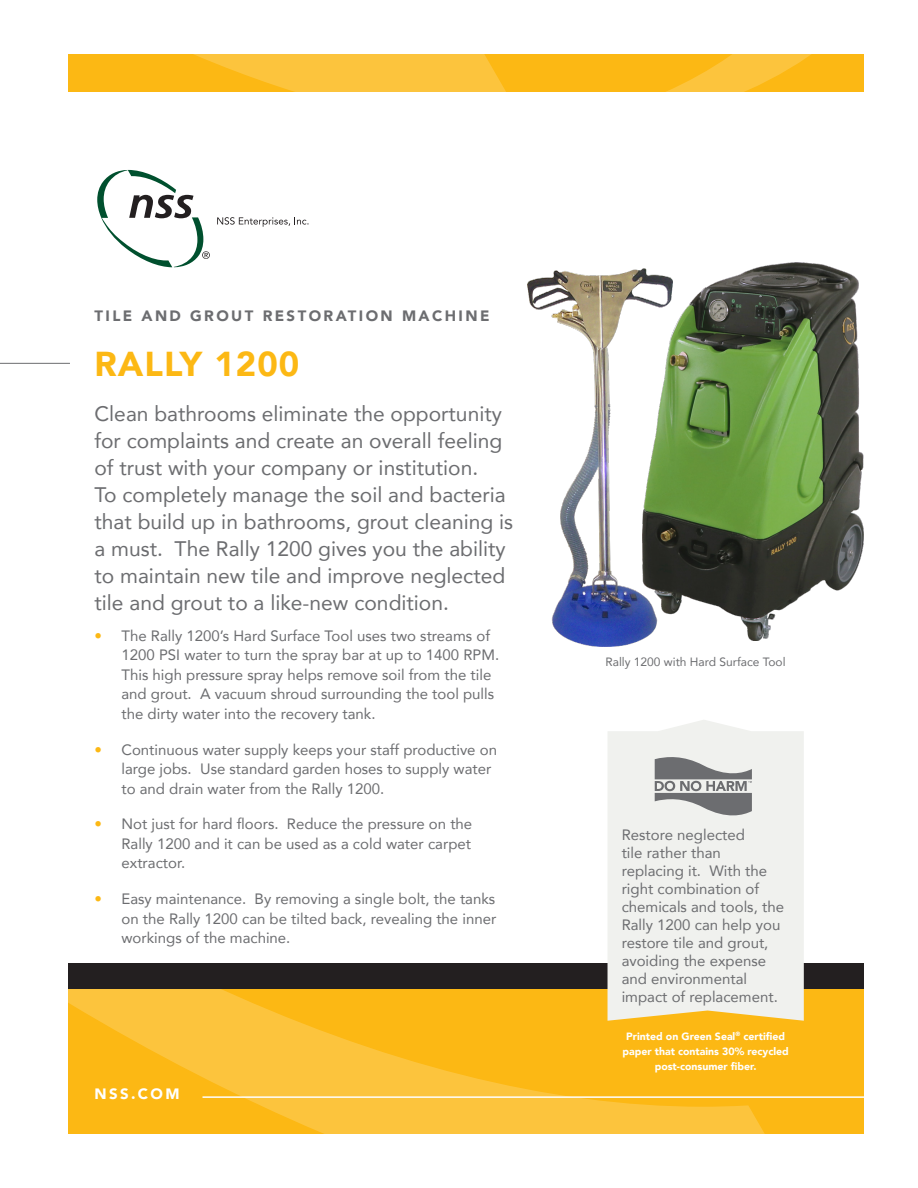
<style>
.page{position:relative;width:918px;height:1188px;background:#fff}
.page>*{position:absolute;margin:0;border:0;box-sizing:border-box;transform-origin:0 0}
.t1{font:900 34.5px "Avenir LT Com";letter-spacing:.03em;color:#fcb814}
.t2{font:21px/27px "Avenir LT Com";color:#6c6d70}
.t3{font:15px/19.5px "Avenir LT Com";color:#6c6d70}
.t4{font:900 15px "Avenir LT Com";letter-spacing:.16em;color:#6c6d70}
.t5{font:900 15px "Avenir LT Com";letter-spacing:.16em;color:#fff}
.t6{font:12px "Avenir LT Com";color:#6c6d70}
.t7{font:900 10.5px/15px "Avenir LT Com";color:#fff;text-align:center}
.s1{font-weight:500;color:#fcb814}
</style>
<div class="page">
<svg style="left:68px;top:988px;width:796px;height:146px;background:#fabb23"></svg>
<div style="left:68px;top:963px;width:796px;height:25px;background:#231f20"></div>
<hr style="left:0;top:363px;width:70px;height:1px;background:#6c6d70">
<svg style="left:97px;top:170px;width:113px;height:97px"></svg>
<svg style="left:217px;top:217px;width:92px;height:10px"></svg>
<svg style="left:68px;top:54px;width:796px;height:37px;background:#fcbd25"></svg>
<hr style="left:202px;top:1096px;width:689px;height:2px;background:#fff">
<div style="left:608px;top:720px;width:196px;height:301px;background:#f0f1ee"></div>
<svg style="left:655px;top:757px;width:97px;height:58px;background:#a4a5a5"></svg>
<img style="left:643px;top:262px;width:221px;height:378px">
<img style="left:527px;top:269px;width:146px;height:378px">
<p class="t4" style="left:94px;top:306px;width:396px">TILE AND GROUT RESTORATION MACHINE</p>
<p class="t1" style="left:94px;top:343px;width:206px">RALLY 1200</p>
<p class="t2" style="left:94px;top:400px;width:420px">Clean bathrooms eliminate the opportunity for complaints and create an overall feeling of trust with your company or institution.<br>To completely manage the soil and bacteria that build up in bathrooms, grout cleaning is a must. The Rally 1200 gives you the ability to maintain new tile and improve neglected tile and grout to a like-new condition.</p>
<p class="t3" style="left:122px;top:626px;width:379px;text-indent:-27px"><span class="s1">•</span> The Rally 1200’s Hard Surface Tool uses two streams of 1200 PSI water to turn the spray bar at up to 1400 RPM.<br>This high pressure spray helps remove soil from the tile and grout. A vacuum shroud surrounding the tool pulls the dirty water into the recovery tank.</p>
<p class="t3" style="left:122px;top:740px;width:377px;text-indent:-27px"><span class="s1">•</span> Continuous water supply keeps your staff productive on large jobs. Use standard garden hoses to supply water to and drain water from the Rally 1200.</p>
<p class="t3" style="left:122px;top:814px;width:352px;text-align:justify;text-indent:-27px"><span class="s1">•</span> Not just for hard floors. Reduce the pressure on the Rally 1200 and it can be used as a cold water carpet extractor.</p>
<p class="t3" style="left:122px;top:889px;width:376px;text-align:justify;text-indent:-27px"><span class="s1">•</span> Easy maintenance. By removing a single bolt, the tanks on the Rally 1200 can be tilted back, revealing the inner workings of the machine.</p>
<p class="t5" style="left:94px;top:1084px;width:87px">NSS.COM</p>
<p class="t6" style="left:605px;top:655px;width:182px">Rally 1200 with Hard Surface Tool</p>
<p class="t3" style="left:622px;top:825px;width:164px;line-height:18px">Restore neglected<br>tile rather than replacing it. With the right combination of chemicals and tools, the<br>Rally 1200 can help you restore tile and grout, avoiding the expense and environmental impact of replacement.</p>
<p class="t7" style="left:623px;top:1028px;width:168px">Printed on Green Seal<sup>®</sup> certified paper that contains 30% recycled</p>
<p class="t7" style="left:655px;top:1058px;width:103px">post-consumer fiber.</p>
</div>
